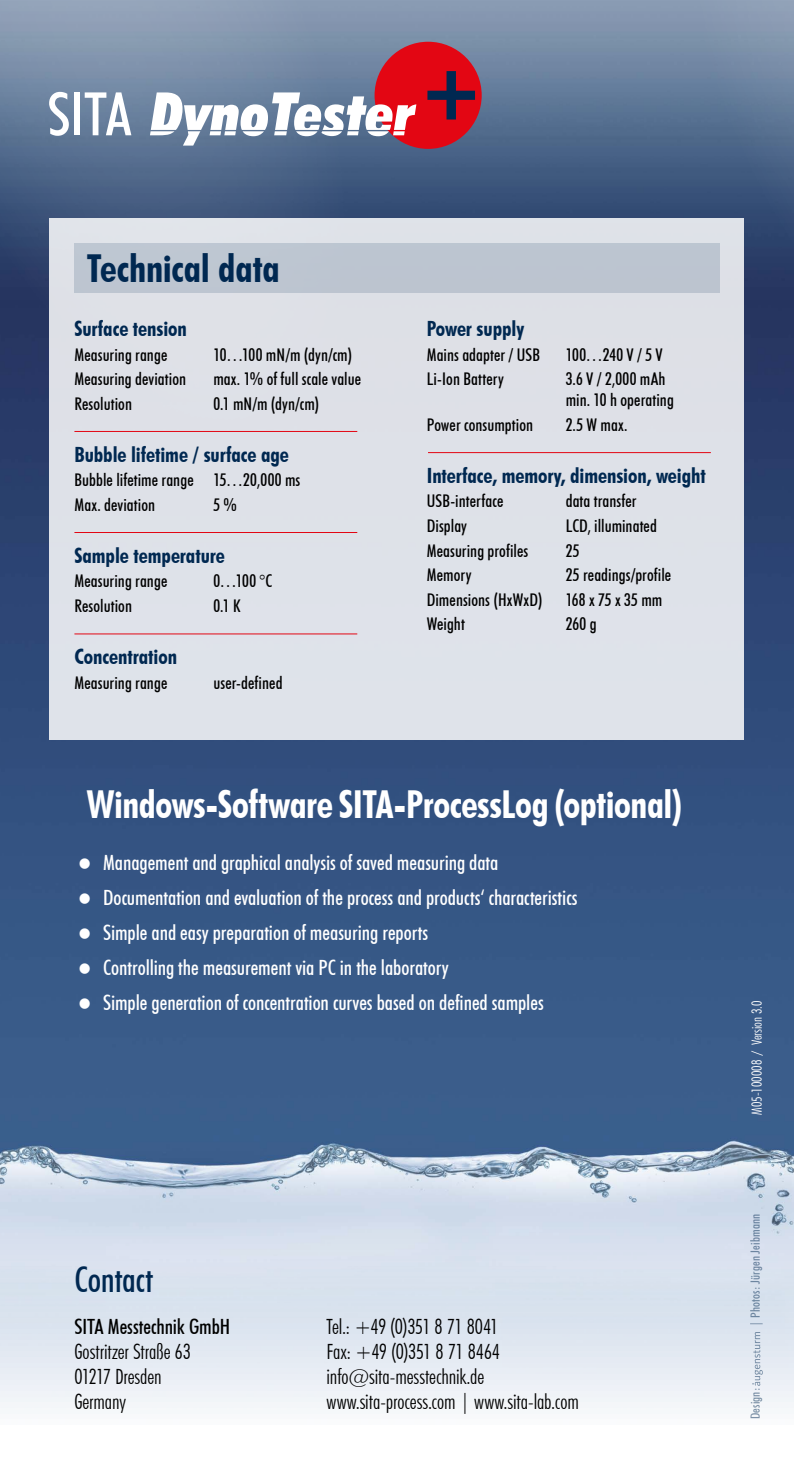
<style>
.page{position:relative;width:794px;height:1474px;background:#fff}
.page>*{position:absolute;margin:0;border:0;box-sizing:border-box;transform-origin:0 0}
.t1{font:700 condensed 38.5px "Futura BT";letter-spacing:-.01em;color:#fff}
.t2{font:700 condensed 38.5px "Futura BT";letter-spacing:-.005em;color:#002851}
.t3{font:500 condensed 35px "Futura BT";color:#002851}
.t4{font:500 condensed 21px "Futura BT";letter-spacing:-.005em;color:#fff}
.t5{font:300 condensed 21px "Futura BT";letter-spacing:-.005em;color:#000}
.t6{font:700 condensed 21px "Futura BT";letter-spacing:-.005em;color:#002851}
.t7{font:300 condensed 21px "Futura BT";letter-spacing:-.03em;color:#000}
.t8{font:500 condensed 21px "Futura BT";color:#000}
.t9{font:500 condensed 17.5px/24.5px "Futura BT";letter-spacing:.005em;color:#000}
.t10{font:300 condensed 14px "Futura BT";color:#fff}
.t11{font:500 condensed 12.78px "Futura BT";letter-spacing:.015em;color:#002851}
.s1{font-size:35px}
</style>
<div class="page">
<img style="left:0;top:0;width:794px;height:1408px">
<svg style="left:644px;top:0;width:150px;height:294px;background:#586f90"></svg>
<svg style="left:0;top:0;width:385px;height:470px;background:#5e7292"></svg>
<div style="left:744px;top:294px;width:50px;height:248px;background:#283a68"></div>
<div style="left:50px;top:218px;width:694px;height:521px;background:#dee2e8"></div>
<div style="left:74px;top:243px;width:645px;height:50px;background:#bcc5d0"></div>
<hr style="left:74px;top:431px;width:283px;height:1px;background:#e30613">
<hr style="left:74px;top:532px;width:283px;height:1px;background:#e30613">
<hr style="left:428px;top:452px;width:283px;height:1px;background:#e30613">
<svg style="left:752px;top:1331px;width:11px;height:54px"></svg>
<hr style="left:74px;top:633px;width:283px;height:1px;background:#e30613">
<svg style="left:49px;top:92px;width:20px;height:44px"></svg>
<div style="left:74px;top:92px;width:6px;height:43px;background:#fff"></div>
<svg style="left:85px;top:92px;width:46px;height:43px"></svg>
<div style="left:374px;top:42px;width:108px;height:107px;background:#e30613;border-radius:50%"></div>
<svg style="left:150px;top:92px;width:266px;height:54px"></svg>
<svg style="left:427px;top:71px;width:48px;height:48px"></svg>
<h1 class="t2" style="left:87px;top:245px;width:194px">Technical data</h1>
<p class="t6" style="left:74px;top:316px;width:114px">Surface tension</p>
<p class="t9" style="left:74px;top:342px;width:94px">Measuring range</p>
<p class="t9" style="left:213px;top:342px;width:140px">10…100 mN/m (dyn/cm)</p>
<p class="t9" style="left:74px;top:366px;width:113px">Measuring deviation</p>
<p class="t9" style="left:213px;top:366px;width:149px">max. 1% of full scale value</p>
<p class="t9" style="left:74px;top:391px;width:59px">Resolution</p>
<p class="t9" style="left:213px;top:391px;width:107px">0.1 mN/m (dyn/cm)</p>
<p class="t6" style="left:74px;top:441px;width:216px">Bubble lifetime / surface age</p>
<p class="t9" style="left:74px;top:467px;width:227px">Bubble lifetime range 15…20,000 ms<br>Max. deviation</p>
<p class="t9" style="left:213px;top:492px;width:25px">5 %</p>
<p class="t6" style="left:74px;top:542px;width:152px">Sample temperature</p>
<p class="t9" style="left:74px;top:569px;width:94px">Measuring range</p>
<p class="t9" style="left:213px;top:569px;width:60px">0…100 °C</p>
<p class="t9" style="left:74px;top:593px;width:59px">Resolution</p>
<p class="t9" style="left:213px;top:593px;width:29px">0.1 K</p>
<p class="t6" style="left:74px;top:644px;width:104px">Concentration</p>
<p class="t9" style="left:74px;top:670px;width:94px">Measuring range</p>
<p class="t9" style="left:213px;top:670px;width:71px">user-defined</p>
<p class="t6" style="left:427px;top:316px;width:99px">Power supply</p>
<p class="t9" style="left:427px;top:342px;width:115px">Mains adapter / USB</p>
<p class="t9" style="left:566px;top:342px;width:99px">100…240 V / 5 V</p>
<p class="t9" style="left:427px;top:366px;width:78px">Li-Ion Battery</p>
<p class="t9" style="left:566px;top:368px;width:110px;line-height:21px">3.6 V / 2,000 mAh min. 10 h operating</p>
<p class="t9" style="left:427px;top:412px;width:108px">Power consumption</p>
<p class="t9" style="left:566px;top:412px;width:63px">2.5 W max.</p>
<p class="t6" style="left:427px;top:463px;width:280px">Interface, memory, dimension, weight</p>
<p class="t9" style="left:427px;top:489px;width:78px">USB-interface</p>
<p class="t9" style="left:566px;top:489px;width:72px">data transfer</p>
<p class="t9" style="left:427px;top:513px;width:42px">Display</p>
<p class="t9" style="left:566px;top:513px;width:93px">LCD, illuminated</p>
<p class="t9" style="left:427px;top:538px;width:103px">Measuring profiles</p>
<p class="t9" style="left:566px;top:538px;width:15px">25</p>
<p class="t9" style="left:427px;top:562px;width:46px">Memory</p>
<p class="t9" style="left:566px;top:562px;width:107px">25 readings/profile</p>
<p class="t9" style="left:427px;top:587px;width:117px">Dimensions (HxWxD)</p>
<p class="t9" style="left:566px;top:587px;width:98px">168 x 75 x 35 mm</p>
<p class="t9" style="left:427px;top:611px;width:40px">Weight</p>
<p class="t9" style="left:566px;top:611px;width:32px">260 g</p>
<h1 class="t1" style="left:87px;top:780px;width:597px">Windows-Software SITA-ProcessLog (optional)</h1>
<p class="t4" style="left:74px;top:850px;width:425px"><span class="s1">•</span> Management and graphical analysis of saved measuring data</p>
<p class="t4" style="left:74px;top:885px;width:505px"><span class="s1">•</span> Documentation and evaluation of the process and products‘ characteristics</p>
<p class="t4" style="left:74px;top:920px;width:355px"><span class="s1">•</span> Simple and easy preparation of measuring reports</p>
<p class="t4" style="left:74px;top:955px;width:376px"><span class="s1">•</span> Controlling the measurement via PC in the laboratory</p>
<p class="t4" style="left:74px;top:990px;width:471px"><span class="s1">•</span> Simple generation of concentration curves based on defined samples</p>
<h2 class="t3" style="left:74px;top:1258px;width:80px">Contact</h2>
<p class="t8" style="left:74px;top:1313px;width:157px">SITA Messtechnik GmbH</p>
<p class="t7" style="left:326px;top:1313px;width:173px">Tel.: +49 (0)351 8 71 8041</p>
<p class="t5" style="left:74px;top:1338px;width:118px">Gostritzer Straße 63</p>
<p class="t5" style="left:326px;top:1338px;width:175px">Fax: +49 (0)351 8 71 8464</p>
<p class="t5" style="left:74px;top:1363px;width:89px">01217 Dresden</p>
<p class="t5" style="left:326px;top:1363px;width:159px">info@sita-messtechnik.de</p>
<p class="t5" style="left:74px;top:1389px;width:53px">Germany</p>
<p class="t5" style="left:326px;top:1389px;width:254px">www.sita-process.com | www.sita-lab.com</p>
<p class="t10" style="left:748px;top:1114px;width:116px;rotate:-90deg">M05-100008 / Version 3.0</p>
<p class="t11" style="left:747px;top:1326px;width:114px;rotate:-90deg">| Photos: Jürgen Jeibmann</p>
<p class="t11" style="left:747px;top:1419px;width:33px;rotate:-90deg">Design:</p>
</div>
